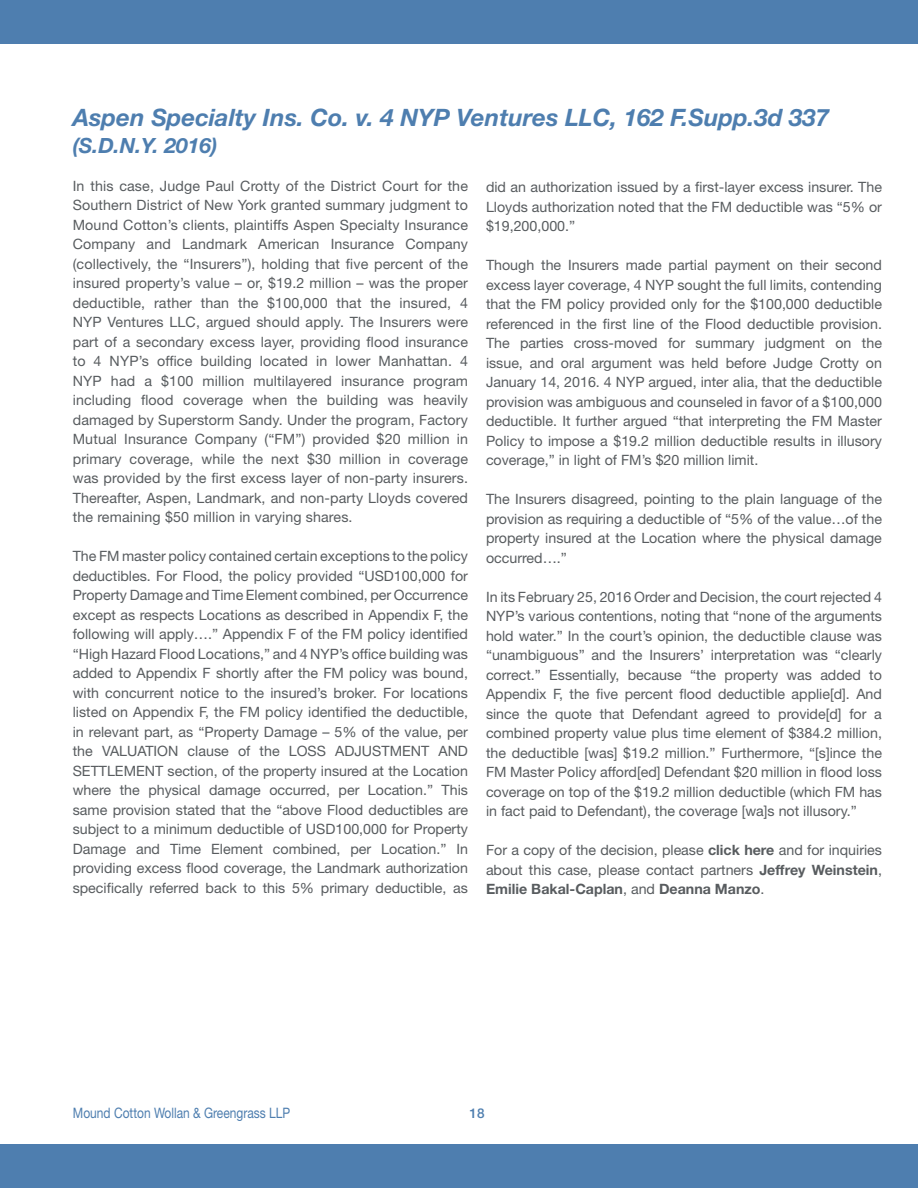
<style>
.page{position:relative;width:918px;height:1188px;background:#fff}
.page>*{position:absolute;margin:0;border:0;box-sizing:border-box;transform-origin:0 0}
.t1{font:italic 700 24px "Helvetica Neue LT Std";color:#4e7eaf}
.t2{font:italic 700 21px "Helvetica Neue LT Std";color:#4e7eaf}
.t3{font:14.4px "Helvetica Neue LT Std";color:#4e7eaf;scale:.83 1}
.t4{font:14.25px/19.5px "Helvetica Neue LT Std";color:#585c5f;text-align:justify}
.t5{font:500 13.5px "Helvetica Neue LT Std";color:#4e7eaf}
.s1{font-weight:700}
</style>
<div class="page">
<div style="left:0;top:0;width:918px;height:43px;background:#4e7eaf"></div>
<div style="left:0;top:1144px;width:918px;height:44px;background:#4e7eaf"></div>
<h1 class="t1" style="left:73px;top:102px;width:758px">Aspen Specialty Ins. Co. v. 4 NYP Ventures LLC, 162 F.Supp.3d 337</h1>
<h2 class="t2" style="left:73px;top:132px;width:146px">(S.D.N.Y. 2016)</h2>
<p class="t4" style="left:73px;top:176px;width:397px">In this case, Judge Paul Crotty of the District Court for the Southern District of New York granted summary judgment to Mound Cotton’s clients, plaintiffs Aspen Specialty Insurance Company and Landmark American Insurance Company (collectively, the “Insurers”), holding that five percent of the insured property’s value – or, $19.2 million – was the proper deductible, rather than the $100,000 that the insured, 4<br>NYP Ventures LLC, argued should apply. The Insurers were part of a secondary excess layer, providing flood insurance to 4 NYP’s office building located in lower Manhattan. 4<br>NYP had a $100 million multilayered insurance program including flood coverage when the building was heavily damaged by Superstorm Sandy. Under the program, Factory Mutual Insurance Company (“FM”) provided $20 million in primary coverage, while the next $30 million in coverage was provided by the first excess layer of non-party insurers.<br>Thereafter, Aspen, Landmark, and non-party Lloyds covered the remaining $50 million in varying shares.</p>
<p class="t4" style="left:73px;top:546px;width:397px">The FM master policy contained certain exceptions to the policy deductibles. For Flood, the policy provided “USD100,000 for Property Damage and Time Element combined, per Occurrence except as respects Locations as described in Appendix F, the following will apply….” Appendix F of the FM policy identified “High Hazard Flood Locations,” and 4 NYP’s office building was added to Appendix F shortly after the FM policy was bound, with concurrent notice to the insured’s broker. For locations listed on Appendix F, the FM policy identified the deductible, in relevant part, as “Property Damage – 5% of the value, per the VALUATION clause of the LOSS ADJUSTMENT AND SETTLEMENT section, of the property insured at the Location where the physical damage occurred, per Location.” This same provision stated that the “above Flood deductibles are subject to a minimum deductible of USD100,000 for Property Damage and Time Element combined, per Location.” In providing excess flood coverage, the Landmark authorization specifically referred back to this 5% primary deductible, as</p>
<p class="t4" style="left:486px;top:177px;width:398px">did an authorization issued by a first-layer excess insurer. The Lloyds authorization noted that the FM deductible was “5% or $19,200,000.”</p>
<p class="t4" style="left:486px;top:255px;width:398px">Though the Insurers made partial payment on their second excess layer coverage, 4 NYP sought the full limits, contending that the FM policy provided only for the $100,000 deductible referenced in the first line of the Flood deductible provision.<br>The parties cross-moved for summary judgment on the issue, and oral argument was held before Judge Crotty on January 14, 2016. 4 NYP argued, inter alia, that the deductible provision was ambiguous and counseled in favor of a $100,000 deductible. It further argued “that interpreting the FM Master Policy to impose a $19.2 million deductible results in illusory coverage,” in light of FM’s $20 million limit.</p>
<p class="t4" style="left:486px;top:489px;width:398px">The Insurers disagreed, pointing to the plain language of the provision as requiring a deductible of “5% of the value…of the property insured at the Location where the physical damage occurred….”</p>
<p class="t4" style="left:486px;top:587px;width:398px">In its February 25, 2016 Order and Decision, the court rejected 4<br>NYP’s various contentions, noting that “none of the arguments hold water.” In the court’s opinion, the deductible clause was “unambiguous” and the Insurers’ interpretation was “clearly correct.” Essentially, because “the property was added to Appendix F, the five percent flood deductible applie[d]. And since the quote that Defendant agreed to provide[d] for a combined property value plus time element of $384.2 million, the deductible [was] $19.2 million.” Furthermore, “[s]ince the FM Master Policy afford[ed] Defendant $20 million in flood loss coverage on top of the $19.2 million deductible (which FM has in fact paid to Defendant), the coverage [wa]s not illusory.”</p>
<p class="t4" style="left:486px;top:840px;width:398px">For a copy of the decision, please <span class="s1">click here</span> and for inquiries about this case, please contact partners <span class="s1">Jeffrey Weinstein</span>, <span class="s1">Emilie Bakal-Caplan</span>, and <span class="s1">Deanna Manzo</span>.</p>
<p class="t3" style="left:73px;top:1104px;width:263px">Mound Cotton Wollan &amp; Greengrass LLP</p>
<p class="t5" style="left:469px;top:1105px;width:17px">18</p>
</div>
